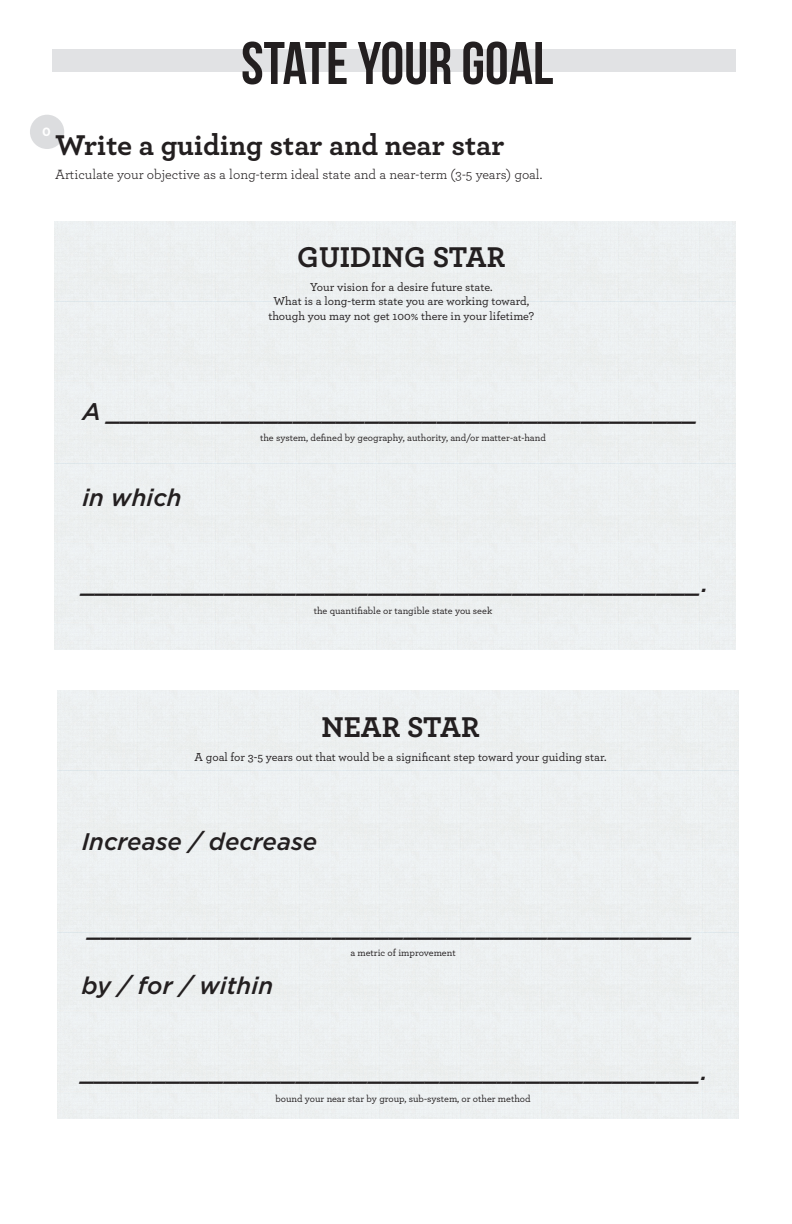
<style>
.page{position:relative;width:792px;height:1224px;background:#fff}
.page>*{position:absolute;margin:0;border:0;box-sizing:border-box;transform-origin:0 0}
.t1{font:60px "Bebas Neue";color:#231f20}
.t2{font:700 30px "Archer";color:#231f20}
.t3{font:italic 500 24px "Gotham";color:#231f20}
.t4{font:14px "Archer";color:#231f20}
.t5{font:500 12px "Archer";color:#231f20}
.t6{font:700 12px "Gotham";color:#fff}
.t7{font:500 10px "Archer";color:#231f20}
</style>
<div class="page">
<div style="left:52px;top:50px;width:684px;height:22px;background:#e1e2e4"></div>
<div style="left:30px;top:115px;width:34px;height:34px;background:#dcdddf;border-radius:50%"></div>
<p class="t1" style="left:241px;top:30px;width:314px">STATE YOUR GOAL</p>
<p class="t6" style="left:42px;top:125px;width:10px">0</p>
<p class="t2" style="left:55px;top:122px;width:451px">Write a guiding star and near star</p>
<p class="t4" style="left:55px;top:165px;width:489px">Articulate your objective as a long-term ideal state and a near-term (3-5 years) goal.</p>
<p class="t2" style="left:297px;top:233px;width:210px">GUIDING STAR</p>
<p class="t5" style="left:310px;top:278px;width:184px">Your vision for a desire future state.</p>
<p class="t5" style="left:273px;top:293px;width:257px">What is a long-term state you are working toward,</p>
<p class="t5" style="left:268px;top:307px;width:267px">though you may not get 100% there in your lifetime?</p>
<p class="t3" style="left:82px;top:397px;width:617px">A _________________________________________</p>
<p class="t3" style="left:82px;top:484px;width:101px">in which</p>
<p class="t7" style="left:260px;top:430px;width:287px">the system, defined by geography, authority, and/or matter-at-hand</p>
<p class="t3" style="left:82px;top:570px;width:628px">___________________________________________.</p>
<p class="t7" style="left:314px;top:604px;width:180px">the quantifiable or tangible state you seek</p>
<p class="t2" style="left:322px;top:704px;width:160px">NEAR STAR</p>
<p class="t5" style="left:195px;top:749px;width:414px">A goal for 3-5 years out that would be a significant step toward your guiding star.</p>
<p class="t3" style="left:82px;top:828px;width:237px">Increase / decrease</p>
<p class="t3" style="left:89px;top:914px;width:606px">__________________________________________</p>
<p class="t3" style="left:82px;top:972px;width:193px">by / for / within</p>
<p class="t7" style="left:350px;top:945px;width:107px">a metric of improvement</p>
<p class="t3" style="left:82px;top:1058px;width:628px">___________________________________________.</p>
<p class="t7" style="left:276px;top:1091px;width:257px">bound your near star by group, sub-system, or other method</p>
</div>
